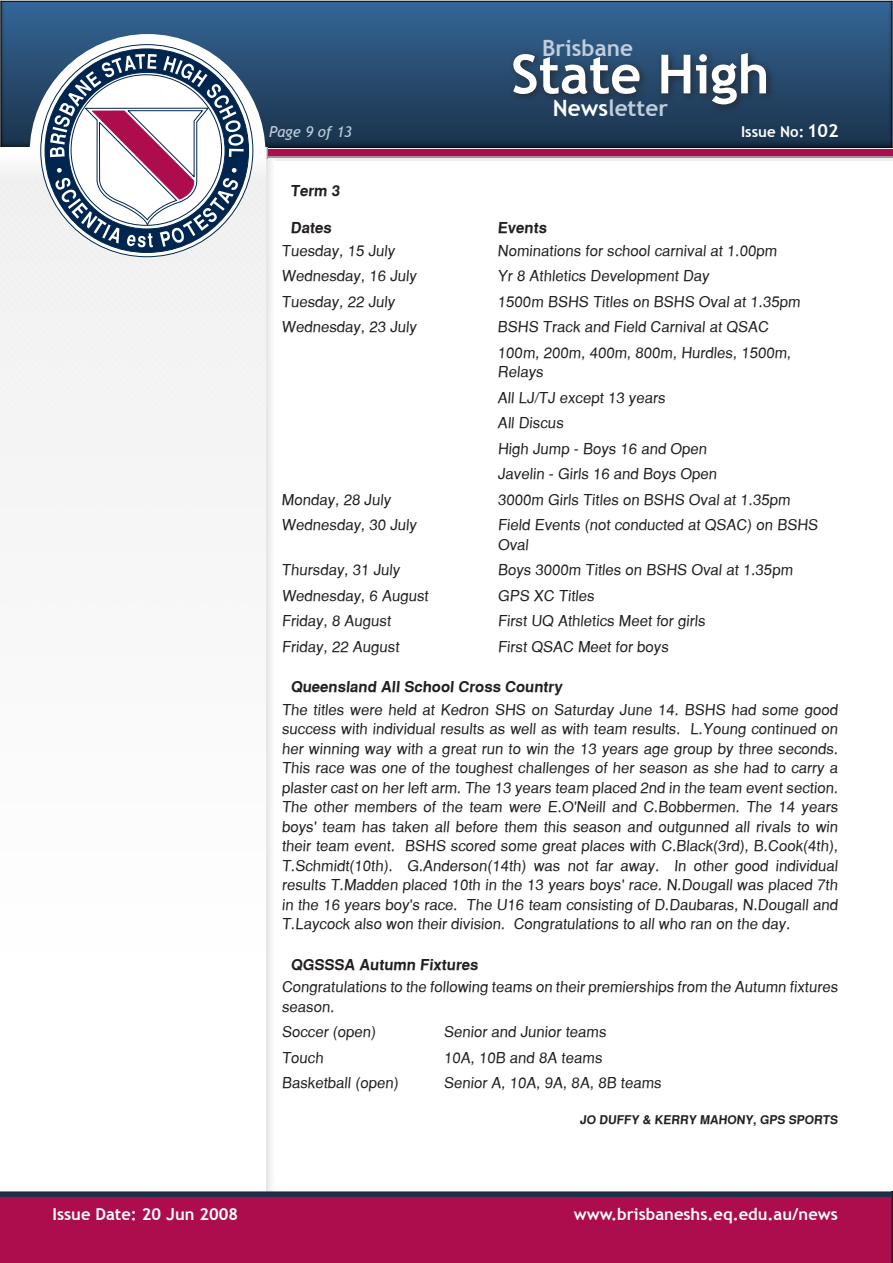
<style>
.page{position:relative;width:893px;height:1263px;background:#fff}
.page>*{position:absolute;margin:0;border:0;box-sizing:border-box;transform-origin:0 0}
.t1{font:700 54px "Trebuchet MS";color:#fff}
.t2{font:700 22.5px "Trebuchet MS";color:#c0cedb}
.t3{font:700 16.5px "Trebuchet MS";color:#fff}
.t4{font:15px/19.5px "Sans Serif";color:#231f20}
.t5{font:700 15px "Sans Serif";color:#231f20}
.t6{font:700 15px "Trebuchet MS";color:#fff}
.t7{font:italic 15px "Trebuchet MS";color:#c0cedb}
.t8{font:700 12px "Sans Serif";color:#231f20}
.s1{color:#fff}
.s2{font-size:18px}
</style>
<div class="page">
<div style="left:0;top:0;width:893px;height:152px;background:#231f20;opacity:.75"></div>
<div style="left:507px;top:46px;width:348px;height:91px;background:#231f20;opacity:.75"></div>
<div style="left:1px;top:148px;width:891px;height:12px;background:#efefef"></div>
<div style="left:1px;top:149px;width:891px;height:7px;background:#ad0c4d"></div>
<hr style="left:1px;top:156px;width:892px;height:2px;background:#999">
<img style="left:0;top:148px;width:268px;height:1043px">
<div style="left:267px;top:160px;width:8px;height:1031px;background:#f3f3f4"></div>
<div style="left:0;top:1191px;width:893px;height:72px;background:#ad0d4d"></div>
<div style="left:0;top:1192px;width:891px;height:5px;background:#18324b"></div>
<svg style="left:30px;top:34px;width:236px;height:223px"></svg>
<svg style="left:40px;top:44px;width:213px;height:213px"></svg>
<h2 class="t2" style="left:542px;top:33px;width:92px">Brisbane</h2>
<h1 class="t1" style="left:511px;top:40px;width:260px">State High</h1>
<h2 class="t2" style="left:553px;top:94px;width:117px"><span class="s1">News</span>letter</h2>
<p class="t7" style="left:269px;top:123px;width:84px">Page 9 of 13</p>
<p class="t6" style="left:741px;top:122px;width:99px">Issue No: <span class="s2">102</span></p>
<p class="t5" style="left:291px;top:182px;width:52px">Term 3</p>
<p class="t5" style="left:291px;top:219px;width:44px">Dates</p>
<p class="t5" style="left:498px;top:219px;width:52px">Events</p>
<p class="t4" style="left:282px;top:241px;width:116px">Tuesday, 15 July</p>
<p class="t4" style="left:498px;top:241px;width:282px">Nominations for school carnival at 1.00pm</p>
<p class="t4" style="left:282px;top:266px;width:138px">Wednesday, 16 July</p>
<p class="t4" style="left:498px;top:266px;width:215px">Yr 8 Athletics Development Day</p>
<p class="t4" style="left:282px;top:292px;width:116px">Tuesday, 22 July</p>
<p class="t4" style="left:498px;top:292px;width:306px">1500m BSHS Titles on BSHS Oval at 1.35pm</p>
<p class="t4" style="left:282px;top:317px;width:138px">Wednesday, 23 July</p>
<p class="t4" style="left:498px;top:314px;width:296px;line-height:25.5px">BSHS Track and Field Carnival at QSAC<br>100m, 200m, 400m, 800m, Hurdles, 1500m,</p>
<p class="t4" style="left:498px;top:359px;width:222px;line-height:25.5px">Relays<br>All LJ/TJ except 13 years<br>All Discus<br>High Jump - Boys 16 and Open<br>Javelin - Girls 16 and Boys Open</p>
<p class="t4" style="left:282px;top:490px;width:112px">Monday, 28 July</p>
<p class="t4" style="left:498px;top:490px;width:296px">3000m Girls Titles on BSHS Oval at 1.35pm</p>
<p class="t4" style="left:282px;top:515px;width:138px">Wednesday, 30 July</p>
<p class="t4" style="left:498px;top:515px;width:323px">Field Events (not conducted at QSAC) on BSHS<br>Oval</p>
<p class="t4" style="left:282px;top:560px;width:121px">Thursday, 31 July</p>
<p class="t4" style="left:498px;top:560px;width:298px">Boys 3000m Titles on BSHS Oval at 1.35pm</p>
<p class="t4" style="left:282px;top:586px;width:150px">Wednesday, 6 August</p>
<p class="t4" style="left:498px;top:586px;width:100px">GPS XC Titles</p>
<p class="t4" style="left:282px;top:611px;width:112px">Friday, 8 August</p>
<p class="t4" style="left:498px;top:611px;width:211px">First UQ Athletics Meet for girls</p>
<p class="t4" style="left:282px;top:637px;width:121px">Friday, 22 August</p>
<p class="t4" style="left:498px;top:637px;width:174px">First QSAC Meet for boys</p>
<p class="t5" style="left:291px;top:678px;width:273px">Queensland All School Cross Country</p>
<p class="t4" style="left:282px;top:700px;width:559px;text-align:justify">The titles were held at Kedron SHS on Saturday June 14. BSHS had some good success with individual results as well as with team results. L.Young continued on her winning way with a great run to win the 13 years age group by three seconds.<br>This race was one of the toughest challenges of her season as she had to carry a plaster cast on her left arm. The 13 years team placed 2nd in the team event section.<br>The other members of the team were E.O'Neill and C.Bobbermen. The 14 years boys' team has taken all before them this season and outgunned all rivals to win their team event. BSHS scored some great places with C.Black(3rd), B.Cook(4th), T.Schmidt(10th). G.Anderson(14th) was not far away. In other good individual results T.Madden placed 10th in the 13 years boys' race. N.Dougall was placed 7th in the 16 years boy's race. The U16 team consisting of D.Daubaras, N.Dougall and T.Laycock also won their division. Congratulations to all who ran on the day.</p>
<p class="t5" style="left:291px;top:956px;width:191px">QGSSSA Autumn Fixtures</p>
<p class="t4" style="left:282px;top:977px;width:559px">Congratulations to the following teams on their premierships from the Autumn fixtures season.</p>
<p class="t4" style="left:282px;top:1022px;width:97px">Soccer (open)</p>
<p class="t4" style="left:444px;top:1022px;width:166px">Senior and Junior teams</p>
<p class="t4" style="left:282px;top:1048px;width:45px">Touch</p>
<p class="t4" style="left:444px;top:1048px;width:161px">10A, 10B and 8A teams</p>
<p class="t4" style="left:282px;top:1073px;width:120px">Basketball (open)</p>
<p class="t4" style="left:444px;top:1073px;width:221px">Senior A, 10A, 9A, 8A, 8B teams</p>
<p class="t8" style="left:580px;top:1113px;width:37px">Jo Duffy</p>
<p class="t8" style="left:642px;top:1113px;width:30px">&amp; Kerry</p>
<p class="t8" style="left:700px;top:1113px;width:20px">Mahony</p>
<p class="t8" style="left:753px;top:1113px;width:53px">, GPS Sports</p>
<p class="t3" style="left:52px;top:1203px;width:187px">Issue Date: 20 Jun 2008</p>
<p class="t3" style="left:574px;top:1204px;width:265px">www.brisbaneshs.eq.edu.au/news</p>
</div>
